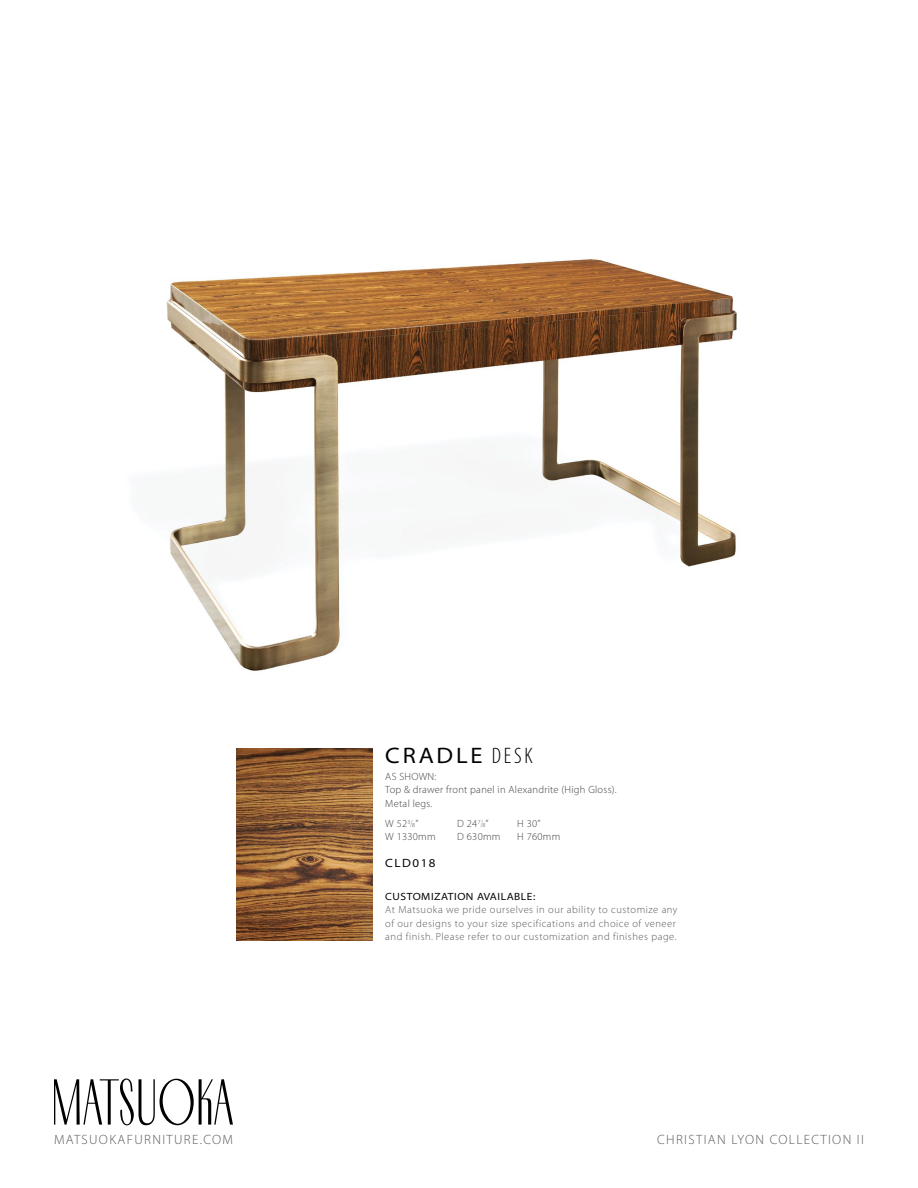
<style>
.page{position:relative;width:918px;height:1188px;background:#fff}
.page>*{position:absolute;margin:0;border:0;box-sizing:border-box;transform-origin:0 0}
.name{font:22.5px "Myriad MM 400 700";letter-spacing:.125em;color:#000}
.name-2{font:13.5px "Myriad MM 215 600";letter-spacing:.1em;color:#58595b}
.name-3{font:12px "Myriad MM 400 700";letter-spacing:.125em;color:#000}
.description{font:10.5px/13.5px "Myriad MM 215 600";letter-spacing:.05em;color:#58595b}
.size{font:10.5px/13.5px "Myriad MM 215 600";letter-spacing:.025em;color:#414042}
.s1{font-family:"Myriad MM 215 300"}
.s2{font-size:10.65px}
.s3{font-size:6px}
.s4{font-family:"Myriad MM 400 700";color:#000}
</style>
<div class="page">
<svg style="left:54px;top:1078px;width:179px;height:47px"></svg>
<img style="left:166px;top:259px;width:571px;height:412px">
<img style="left:237px;top:748px;width:136px;height:192px">
<p class="name" style="left:385px;top:745px;width:149px">CRADLE <span class="s1">DESK</span></p>
<p class="size" style="left:385px;top:770px;width:233px">AS SHOWN:<br>Top &amp; drawer front panel in Alexandrite (High Gloss).<br>Metal legs.</p>
<p class="size" style="left:385px;top:817px;width:35px">W 52<sup>3</sup><span class="s2">/</span><span class="s3">8</span>”</p>
<p class="size" style="left:457px;top:817px;width:33px">D 24<sup>7</sup><span class="s2">/</span><span class="s3">8</span>”</p>
<p class="size" style="left:517px;top:817px;width:25px">H 30”</p>
<p class="size" style="left:385px;top:831px;width:52px">W 1330mm</p>
<p class="size" style="left:457px;top:831px;width:45px">D 630mm</p>
<p class="size" style="left:517px;top:831px;width:45px">H 760mm</p>
<p class="name-3" style="left:385px;top:857px;width:52px">CLD018</p>
<p class="description" style="left:385px;top:890px;width:294px"><span class="s4">CUSTOMIZATION AVAILABLE:<br></span>At Matsuoka we pride ourselves in our ability to customize any of our designs to your size specifications and choice of veneer and finish. Please refer to our customization and finishes page.</p>
<p class="name-2" style="left:54px;top:1133px;width:181px">MATSUOKAFURNITURE.COM</p>
<p class="name-2" style="left:657px;top:1133px;width:208px">CHRISTIAN LYON COLLECTION II</p>
</div>
